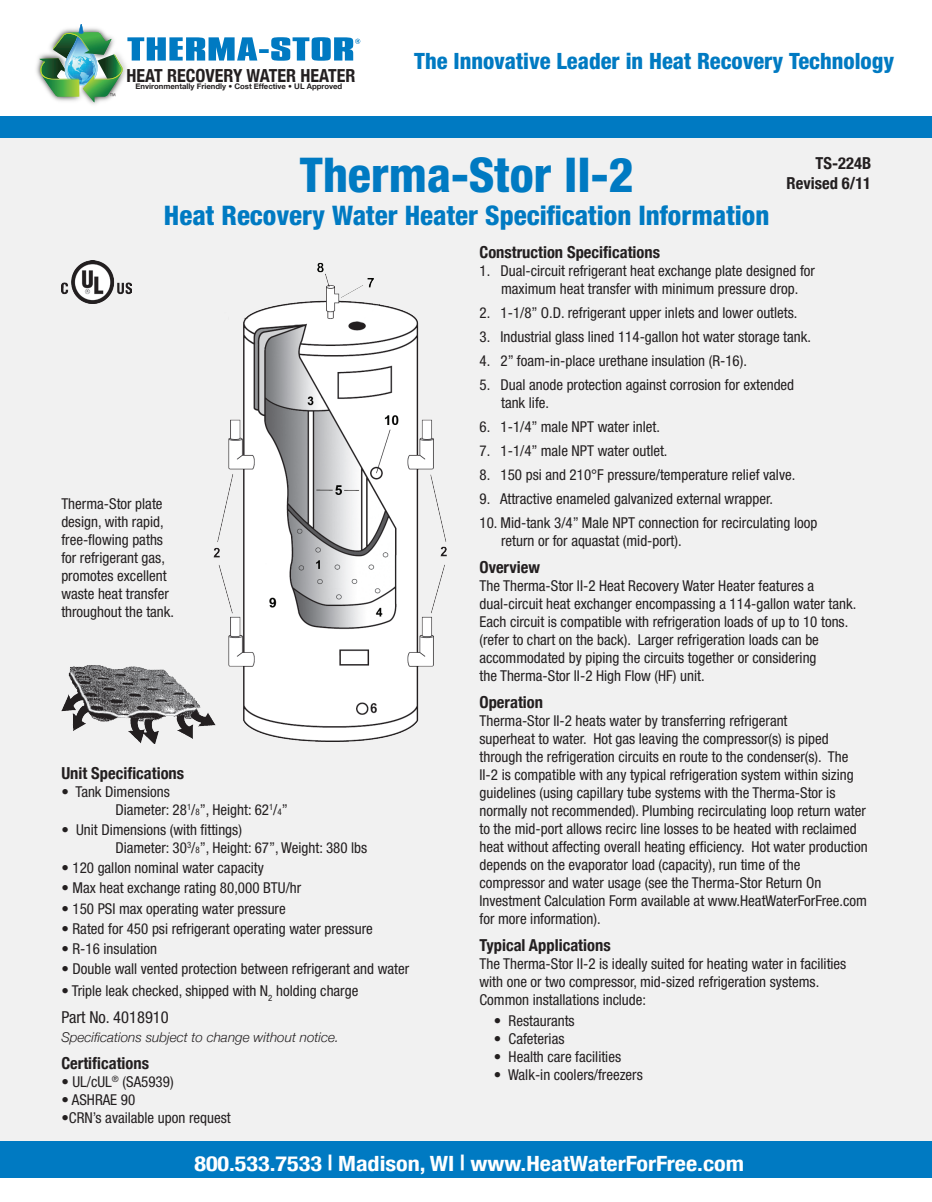
<style>
.page{position:relative;width:932px;height:1202px;background:#fff}
.page>*{position:absolute;margin:0;border:0;box-sizing:border-box;transform-origin:0 0}
.t1{font:800 condensed 48px "Helvetica Neue";color:#007ac2}
.t2{font:800 condensed 27px "Helvetica Neue";color:#007ac2}
.t3{font:800 condensed 22.5px "Helvetica Neue";color:#007ac2}
.t4{font:700 condensed 21px "Helvetica Neue";color:#fff;scale:1.15 1}
.t5{font:700 condensed 18px "Helvetica Neue";color:#231f20}
.t6{font:700 condensed 16.5px "Helvetica Neue";color:#231f20}
.t7{font:condensed 16.5px "Helvetica Neue";color:#231f20}
.body_text{font:condensed 15px/18px "Helvetica Neue";color:#231f20}
.t8{font:italic 300 13.5px "Helvetica Neue";color:#231f20}
.t9{font:700 7.8px "Helvetica Neue";color:#231f20}
.s1{font-size:9px}
</style>
<div class="page">
<div style="left:0;top:127px;width:932px;height:1037px;background:#f1f1f1"></div>
<div style="left:0;top:1141px;width:932px;height:36px;background:#007ac2"></div>
<div style="left:0;top:116px;width:932px;height:22px;background:#007ac2"></div>
<img style="left:61px;top:665px;width:93px;height:78px">
<img style="left:61px;top:261px;width:71px;height:43px">
<img style="left:36px;top:57px;width:63px;height:48px">
<svg style="left:39px;top:24px;width:321px;height:78px"></svg>
<img style="left:154px;top:262px;width:293px;height:482px">
<p class="t5" style="left:127px;top:64px;width:230px">HEAT RECOVERY WATER HEATER</p>
<p class="t9" style="left:135px;top:82px;width:208px">Environmentally Friendly • Cost Effective • UL Approved</p>
<p class="t3" style="left:414px;top:47px;width:481px">The Innovative Leader in Heat Recovery Technology</p>
<p class="t1" style="left:300px;top:145px;width:335px">Therma-Stor II-2</p>
<p class="t2" style="left:164px;top:198px;width:607px">Heat Recovery Water Heater Specification Information</p>
<p class="t6" style="left:815px;top:153px;width:57px">TS-224B</p>
<p class="t6" style="left:786px;top:173px;width:86px">Revised 6/11</p>
<p class="body_text" style="left:61px;top:495px;width:114px">Therma-Stor plate design, with rapid, free-flowing paths for refrigerant gas, promotes excellent waste heat transfer throughout the tank.</p>
<p class="t6" style="left:61px;top:763px;width:124px">Unit Specifications</p>
<p class="body_text" style="left:115px;top:782px;width:174px;text-indent:-54px">• Tank Dimensions<br>Diameter: 28<sup>1</sup>/<span class="s1">8</span>”, Height: 62<sup>1</sup>/<span class="s1">4</span>”</p>
<p class="body_text" style="left:115px;top:820px;width:253px;text-indent:-54px">• Unit Dimensions (with fittings)<br>Diameter: 30<sup>3</sup>/<span class="s1">8</span>”, Height: 67”, Weight: 380 lbs</p>
<p class="body_text" style="left:61px;top:859px;width:204px">• 120 gallon nominal water capacity</p>
<p class="body_text" style="left:61px;top:879px;width:241px">• Max heat exchange rating 80,000 BTU/hr</p>
<p class="body_text" style="left:61px;top:899px;width:226px">• 150 PSI max operating water pressure</p>
<p class="body_text" style="left:61px;top:919px;width:313px">• Rated for 450 psi refrigerant operating water pressure</p>
<p class="body_text" style="left:61px;top:939px;width:97px">• R-16 insulation</p>
<p class="body_text" style="left:61px;top:959px;width:349px">• Double wall vented protection between refrigerant and water</p>
<p class="body_text" style="left:61px;top:981px;width:298px">• Triple leak checked, shipped with N<sub>2</sub> holding charge</p>
<p class="t7" style="left:61px;top:1007px;width:109px">Part No. 4018910</p>
<p class="t8" style="left:61px;top:1029px;width:279px">Specifications subject to change without notice.</p>
<p class="t6" style="left:61px;top:1053px;width:89px">Certifications</p>
<p class="body_text" style="left:61px;top:1072px;width:114px">• UL/cUL<sup>®</sup> (SA5939)</p>
<p class="body_text" style="left:61px;top:1090px;width:75px">• ASHRAE 90</p>
<p class="body_text" style="left:61px;top:1108px;width:171px">•CRN’s available upon request</p>
<p class="t6" style="left:479px;top:242px;width:182px">Construction Specifications</p>
<p class="body_text" style="left:479px;top:261px;width:337px;text-align:center">1. Dual-circuit refrigerant heat exchange plate designed for maximum heat transfer with minimum pressure drop.</p>
<p class="body_text" style="left:479px;top:303px;width:319px">2. 1-1/8” O.D. refrigerant upper inlets and lower outlets.</p>
<p class="body_text" style="left:479px;top:327px;width:333px">3. Industrial glass lined 114-gallon hot water storage tank.</p>
<p class="body_text" style="left:479px;top:351px;width:269px">4. 2” foam-in-place urethane insulation (R-16).</p>
<p class="body_text" style="left:501px;top:375px;width:294px;text-indent:-22px">5. Dual anode protection against corrosion for extended tank life.</p>
<p class="body_text" style="left:479px;top:417px;width:182px">6. 1-1/4” male NPT water inlet.</p>
<p class="body_text" style="left:479px;top:441px;width:189px">7. 1-1/4” male NPT water outlet.</p>
<p class="body_text" style="left:479px;top:465px;width:317px">8. 150 psi and 210°F pressure/temperature relief valve.</p>
<p class="body_text" style="left:479px;top:489px;width:295px">9. Attractive enameled galvanized external wrapper.</p>
<p class="body_text" style="left:501px;top:513px;width:318px;text-indent:-22px">10. Mid-tank 3/4” Male NPT connection for recirculating loop return or for aquastat (mid-port).</p>
<p class="t6" style="left:479px;top:557px;width:62px">Overview</p>
<p class="body_text" style="left:479px;top:576px;width:378px">The Therma-Stor II-2 Heat Recovery Water Heater features a dual-circuit heat exchanger encompassing a 114-gallon water tank.<br>Each circuit is compatible with refrigeration loads of up to 10 tons. (refer to chart on the back). Larger refrigeration loads can be accommodated by piping the circuits together or considering<br>the Therma-Stor II-2 High Flow (HF) unit.</p>
<p class="t6" style="left:479px;top:692px;width:65px">Operation</p>
<p class="body_text" style="left:479px;top:711px;width:389px">Therma-Stor II-2 heats water by transferring refrigerant<br>superheat to water. Hot gas leaving the compressor(s) is piped through the refrigeration circuits en route to the condenser(s). The II-2 is compatible with any typical refrigeration system within sizing guidelines (using capillary tube systems with the Therma-Stor is normally not recommended). Plumbing recirculating loop return water to the mid-port allows recirc line losses to be heated with reclaimed heat without affecting overall heating efficiency. Hot water production depends on the evaporator load (capacity), run time of the compressor and water usage (see the Therma-Stor Return On Investment Calculation Form available at www.HeatWaterForFree.com for more information).</p>
<p class="t6" style="left:479px;top:935px;width:133px">Typical Applications</p>
<p class="body_text" style="left:479px;top:954px;width:368px">The Therma-Stor II-2 is ideally suited for heating water in facilities with one or two compressor, mid-sized refrigeration systems.<br>Common installations include:</p>
<p class="body_text" style="left:494px;top:1011px;width:82px">• Restaurants</p>
<p class="body_text" style="left:494px;top:1029px;width:72px">• Cafeterias</p>
<p class="body_text" style="left:494px;top:1047px;width:129px">• Health care facilities</p>
<p class="body_text" style="left:494px;top:1065px;width:150px">• Walk-in coolers/freezers</p>
<p class="t4" style="left:194px;top:1150px;width:479px">800.533.7533 | Madison, WI | www.HeatWaterForFree.com</p>
</div>
